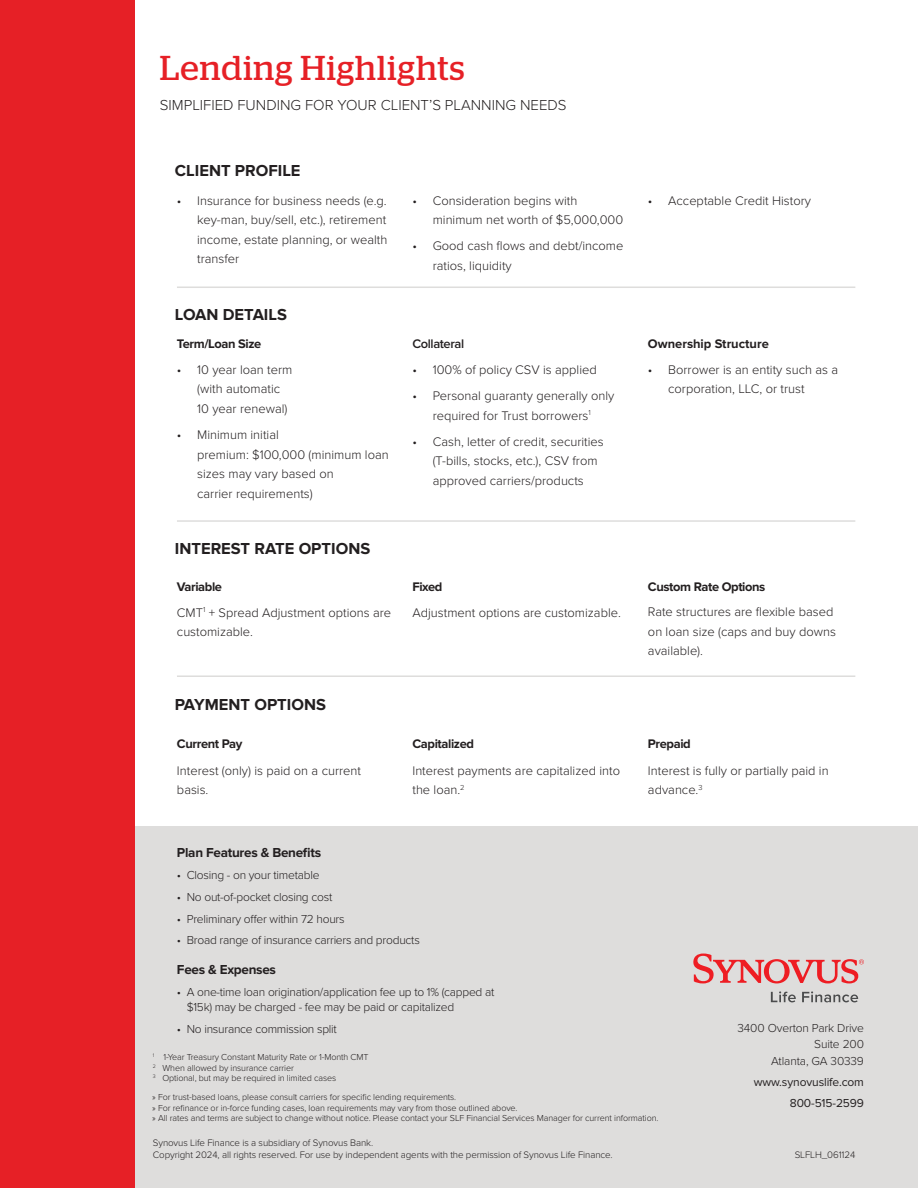
<style>
.page{position:relative;width:918px;height:1188px;background:#fff}
.page>*{position:absolute;margin:0;border:0;box-sizing:border-box;transform-origin:0 0}
.t1{font:34.5px "Stag";letter-spacing:.03em;color:#e62026}
.t2{font:700 16.5px "Proxima Nova";color:#231f20}
.t3{font:300 15px "Proxima Nova";color:#231f20}
.t4{font:700 13.5px "Proxima Nova";letter-spacing:-.02em;color:#231f20}
.t5{font:300 12.9px/19.5px "Proxima Nova";color:#231f20}
.t6{font:700 12.9px "Proxima Nova";letter-spacing:-.03em;color:#231f20}
.t7{font:700 12.9px "Proxima Nova";color:#231f20}
.t8{font:600 12.9px "Proxima Nova";letter-spacing:-.03em;color:#231f20}
.t9{font:300 12px/16.5px "Proxima Nova";letter-spacing:-.02em;color:#231f20}
.t10{font:12px/21px "Proxima Nova";letter-spacing:-.01em;color:#231f20;text-align:right}
.t11{font:300 9.75px/12px "Proxima Nova";letter-spacing:-.01em;color:#231f20}
.t12{font:300 9px/10.5px "Proxima Nova";letter-spacing:-.01em;color:#231f20}
.s1{font-weight:700}
</style>
<div class="page">
<div style="left:135px;top:826px;width:783px;height:362px;background:#dedddc"></div>
<div style="left:0;top:0;width:135px;height:1188px;background:#e62026"></div>
<hr style="left:177px;top:287px;width:678px;height:1px;background:#dedddc">
<hr style="left:177px;top:520px;width:678px;height:2px;background:#dedddc">
<hr style="left:177px;top:675px;width:678px;height:2px;background:#dedddc">
<svg style="left:771px;top:991px;width:25px;height:11px"></svg>
<svg style="left:802px;top:991px;width:56px;height:11px"></svg>
<svg style="left:693px;top:954px;width:171px;height:29px"></svg>
<h1 class="t1" style="left:160px;top:48px;width:306px">Lending Highlights</h1>
<p class="t3" style="left:160px;top:94px;width:408px">SIMPLIFIED FUNDING FOR YOUR CLIENT’S PLANNING NEEDS</p>
<p class="t2" style="left:175px;top:161px;width:127px">CLIENT PROFILE</p>
<p class="t5" style="left:197px;top:190px;width:192px;text-align:justify;text-indent:-20px">• Insurance for business needs (e.g. key-man, buy/sell, etc.), retirement income, estate planning, or wealth transfer</p>
<p class="t5" style="left:433px;top:190px;width:192px;text-indent:-20px">• Consideration begins with minimum net worth of $5,000,000</p>
<p class="t5" style="left:433px;top:236px;width:192px;text-indent:-20px">• Good cash flows and debt/income ratios, liquidity</p>
<p class="t2" style="left:175px;top:305px;width:114px">LOAN DETAILS</p>
<p class="t6" style="left:177px;top:336px;width:86px">Term/Loan Size</p>
<p class="t5" style="left:197px;top:359px;width:97px;text-indent:-20px">• 10 year loan term (with automatic<br>10 year renewal)</p>
<p class="t5" style="left:197px;top:424px;width:193px;text-indent:-20px">• Minimum initial<br>premium: $100,000 (minimum loan sizes may vary based on<br>carrier requirements)</p>
<p class="t2" style="left:175px;top:539px;width:197px">INTEREST RATE OPTIONS</p>
<p class="t5" style="left:177px;top:572px;width:216px;line-height:26.2px"><span class="s1">Variable<br></span>CMT<sup>1</sup> + Spread Adjustment options are</p>
<p class="t5" style="left:177px;top:622px;width:78px">customizable.</p>
<p class="t8" style="left:412px;top:337px;width:53px">Collateral</p>
<p class="t5" style="left:412px;top:359px;width:186px">• 100% of policy CSV is applied</p>
<p class="t5" style="left:412px;top:385px;width:203px;text-align:center">• Personal guaranty generally only required for Trust borrowers<sup>1</sup></p>
<p class="t5" style="left:433px;top:431px;width:173px;text-indent:-20px">• Cash, letter of credit, securities (T-bills, stocks, etc.), CSV from approved carriers/products</p>
<p class="t6" style="left:412px;top:579px;width:31px">Fixed</p>
<p class="t5" style="left:412px;top:602px;width:210px">Adjustment options are customizable.</p>
<p class="t2" style="left:175px;top:695px;width:153px">PAYMENT OPTIONS</p>
<p class="t6" style="left:177px;top:737px;width:67px">Current Pay</p>
<p class="t5" style="left:177px;top:760px;width:186px">Interest (only) is paid on a current basis.</p>
<p class="t6" style="left:412px;top:737px;width:63px">Capitalized</p>
<p class="t5" style="left:412px;top:760px;width:209px">Interest payments are capitalized into the loan.<sup>2</sup></p>
<p class="t5" style="left:648px;top:190px;width:165px">• Acceptable Credit History</p>
<p class="t7" style="left:648px;top:336px;width:122px">Ownership Structure</p>
<p class="t5" style="left:668px;top:359px;width:171px;text-indent:-20px">• Borrower is an entity such as a corporation, LLC, or trust</p>
<p class="t6" style="left:648px;top:579px;width:119px">Custom Rate Options</p>
<p class="t5" style="left:648px;top:601px;width:190px">Rate structures are flexible based on loan size (caps and buy downs available).</p>
<p class="t6" style="left:648px;top:737px;width:44px">Prepaid</p>
<p class="t5" style="left:648px;top:760px;width:182px">Interest is fully or partially paid in advance.<sup>3</sup></p>
<p class="t4" style="left:177px;top:845px;width:146px">Plan Features &amp; Benefits</p>
<p class="t9" style="left:177px;top:866px;width:144px">• Closing - on your timetable</p>
<p class="t9" style="left:177px;top:888px;width:157px">• No out-of-pocket closing cost</p>
<p class="t9" style="left:177px;top:910px;width:169px">• Preliminary offer within 72 hours</p>
<p class="t9" style="left:177px;top:931px;width:244px">• Broad range of insurance carriers and products</p>
<p class="t4" style="left:177px;top:962px;width:101px">Fees &amp; Expenses</p>
<p class="t9" style="left:187px;top:984px;width:309px;line-height:15px;text-indent:-10px">• A one-time loan origination/application fee up to 1% (capped at $15k) may be charged - fee may be paid or capitalized</p>
<p class="t9" style="left:177px;top:1020px;width:161px">• No insurance commission split</p>
<p class="t12" style="left:153px;top:1051px;width:217px"><sup>1</sup> 1-Year Treasury Constant Maturity Rate or 1-Month CMT<br><sup>2</sup> When allowed by insurance carrier<br><sup>3</sup> Optional, but may be required in limited cases</p>
<p class="t12" style="left:152px;top:1091px;width:508px">» For trust-based loans, please consult carriers for specific lending requirements.<br>» For refinance or in-force funding cases, loan requirements may vary from those outlined above.<br>» All rates and terms are subject to change without notice. Please contact your SLF Financial Services Manager for current information.</p>
<p class="t11" style="left:153px;top:1136px;width:461px">Synovus Life Finance is a subsidiary of Synovus Bank.<br>Copyright 2024, all rights reserved. For use by independent agents with the permission of Synovus Life Finance.</p>
<p class="t9" style="left:738px;top:1019px;width:128px;text-align:right">3400 Overton Park Drive<br>Suite 200<br>Atlanta, GA 30339</p>
<p class="t10" style="left:754px;top:1072px;width:112px">www.synovuslife.com<br>800-515-2599</p>
<p class="t11" style="left:795px;top:1148px;width:62px">SLFLH_061124</p>
</div>
